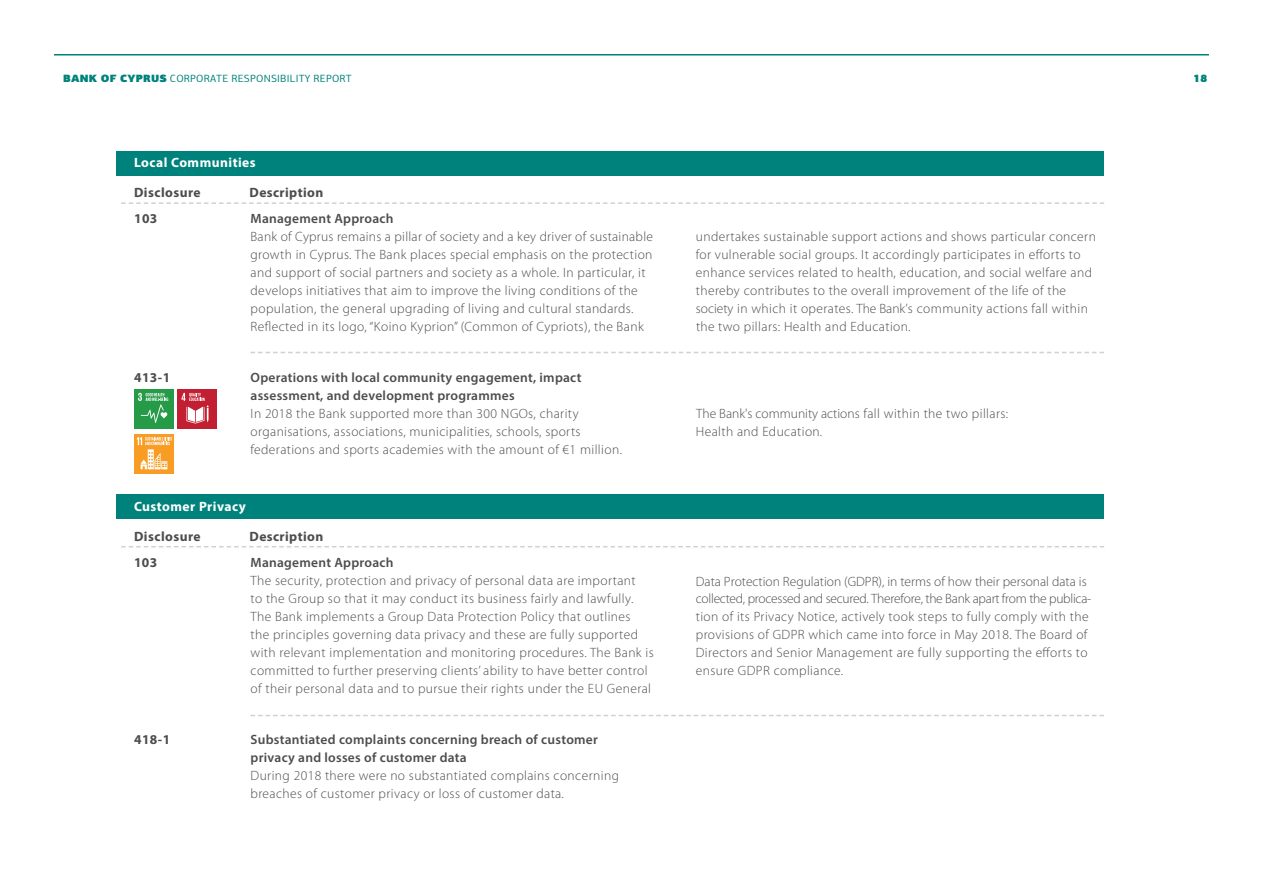
<style>
.page{position:relative;width:1263px;height:893px;background:#fff}
.page>*{position:absolute;margin:0;border:0;box-sizing:border-box;transform-origin:0 0}
.t1{font:300 13.5px/18px "Myriad Pro";letter-spacing:.03em;color:#4d4c4c}
.t2{font:600 13.5px/18px "Myriad Pro";letter-spacing:.02em;color:#4d4c4c}
.t3{font:700 13.5px "Myriad Pro";letter-spacing:.035em;color:#4d4c4c}
.t4{font:700 13.5px "Myriad Pro";letter-spacing:.035em;color:#fff}
.t5{font:10.5px "PF Centro Sans Pro";letter-spacing:.02em;color:#00827c}
.t6{font:10.5px "PF Centro Sans Pro U Black";color:#00827c}
.s1{font-family:"PF Centro Sans Pro U Black"}
</style>
<div class="page">
<hr style="left:54px;top:54px;width:1155px;height:2px;background:#00827c">
<div style="left:116px;top:151px;width:988px;height:24px;background:#00827c"></div>
<svg style="left:121px;top:202px;width:983px;height:2px"></svg>
<div style="left:116px;top:494px;width:988px;height:25px;background:#00827c"></div>
<svg style="left:121px;top:546px;width:983px;height:1px"></svg>
<div style="left:134px;top:390px;width:39px;height:39px;background:#269b47"></div>
<svg style="left:138px;top:393px;width:30px;height:30px"></svg>
<div style="left:178px;top:390px;width:39px;height:39px;background:#c21f32"></div>
<svg style="left:181px;top:393px;width:27px;height:30px"></svg>
<div style="left:134px;top:434px;width:39px;height:39px;background:#f89c24"></div>
<svg style="left:137px;top:437px;width:35px;height:32px"></svg>
<svg style="left:251px;top:352px;width:853px;height:1px"></svg>
<svg style="left:251px;top:715px;width:853px;height:1px"></svg>
<p class="t5" style="left:63px;top:73px;width:290px"><span class="s1">BANK OF CYPRUS</span> CORPORATE RESPONSIBILITY REPORT</p>
<p class="t6" style="left:1193px;top:72px;width:15px">18</p>
<p class="t4" style="left:134px;top:154px;width:123px">Local Communities</p>
<p class="t3" style="left:134px;top:184px;width:68px">Disclosure</p>
<p class="t3" style="left:250px;top:184px;width:75px">Description</p>
<p class="t2" style="left:251px;top:209px;width:145px">Management Approach</p>
<p class="t1" style="left:251px;top:228px;width:404px">Bank of Cyprus remains a pillar of society and a key driver of sustainable growth in Cyprus. The Bank places special emphasis on the protection and support of social partners and society as a whole. In particular, it develops initiatives that aim to improve the living conditions of the population, the general upgrading of living and cultural standards.<br>Reflected in its logo, “Koino Kyprion” (Common of Cypriots), the Bank</p>
<p class="t1" style="left:696px;top:228px;width:402px">undertakes sustainable support actions and shows particular concern for vulnerable social groups. It accordingly participates in efforts to enhance services related to health, education, and social welfare and thereby contributes to the overall improvement of the life of the society in which it operates. The Bank’s community actions fall within the two pillars: Health and Education.</p>
<p class="t3" style="left:134px;top:210px;width:25px">103</p>
<p class="t3" style="left:134px;top:369px;width:38px">413-1</p>
<p class="t2" style="left:251px;top:368px;width:332px">Operations with local community engagement, impact assessment, and development programmes</p>
<p class="t1" style="left:251px;top:405px;width:373px">In 2018 the Bank supported more than 300 NGOs, charity organisations, associations, municipalities, schools, sports federations and sports academies with the amount of €1 million.</p>
<p class="t1" style="left:696px;top:405px;width:314px">The Bank's community actions fall within the two pillars:<br>Health and Education.</p>
<p class="t4" style="left:134px;top:497px;width:113px">Customer Privacy</p>
<p class="t3" style="left:134px;top:527px;width:68px">Disclosure</p>
<p class="t3" style="left:250px;top:527px;width:75px">Description</p>
<p class="t2" style="left:251px;top:553px;width:145px">Management Approach</p>
<p class="t1" style="left:251px;top:571px;width:405px">The security, protection and privacy of personal data are important<br>to the Group so that it may conduct its business fairly and lawfully.<br>The Bank implements a Group Data Protection Policy that outlines<br>the principles governing data privacy and these are fully supported with relevant implementation and monitoring procedures. The Bank is committed to further preserving clients’ ability to have better control of their personal data and to pursue their rights under the EU General</p>
<p class="t1" style="left:696px;top:572px;width:397px">Data Protection Regulation (GDPR), in terms of how their personal data is collected, processed and secured. Therefore, the Bank apart from the publica&shy;tion of its Privacy Notice, actively took steps to fully comply with the provisions of GDPR which came into force in May 2018. The Board of Directors and Senior Management are fully supporting the efforts to ensure GDPR compliance.</p>
<p class="t3" style="left:134px;top:553px;width:25px">103</p>
<p class="t3" style="left:134px;top:730px;width:38px">418-1</p>
<p class="t2" style="left:251px;top:730px;width:349px">Substantiated complaints concerning breach of customer privacy and losses of customer data</p>
<p class="t1" style="left:251px;top:766px;width:370px">During 2018 there were no substantiated complains concerning breaches of customer privacy or loss of customer data.</p>
</div>
